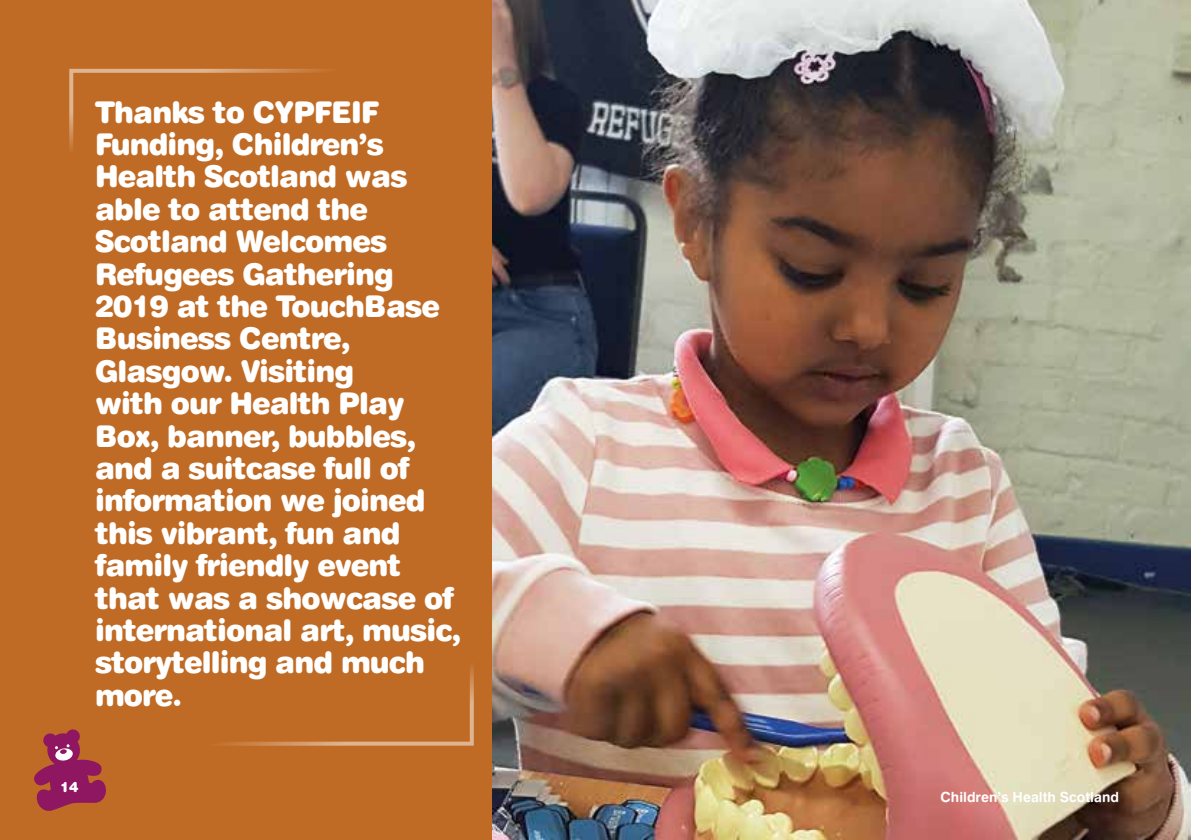
<style>
.page{position:relative;width:1191px;height:840px;background:#fff}
.page>*{position:absolute;margin:0;border:0;box-sizing:border-box;transform-origin:0 0}
.t1{font:30px/32.4px "Swiss 721 BT Black Rounded";letter-spacing:-.03em;color:#fff}
.t2{font:14px "Swiss 721 BT Bold Rounded";color:#fff}
.t3{font:14px "Swiss 721 BT Black Rounded";color:#fff}
</style>
<div class="page">
<div style="left:0;top:0;width:612px;height:839px;background:#c06b25"></div>
<img style="left:492px;top:0;width:699px;height:839px">
<svg style="left:34px;top:729px;width:72px;height:82px"></svg>
<p class="t1" style="left:95px;top:95px;width:368px">Thanks to CYPFEIF<br>Funding, Children’s<br>Health Scotland was able to attend the<br>Scotland Welcomes<br>Refugees Gathering<br>2019 at the TouchBase<br>Business Centre,<br>Glasgow. Visiting<br>with our Health Play<br>Box, banner, bubbles, and a suitcase full of information we joined this vibrant, fun and family friendly event that was a showcase of international art, music, storytelling and much more.</p>
<p class="t3" style="left:60px;top:778px;width:20px">14</p>
<p class="t2" style="left:940px;top:787px;width:180px">Children’s Health Scotland</p>
</div>
